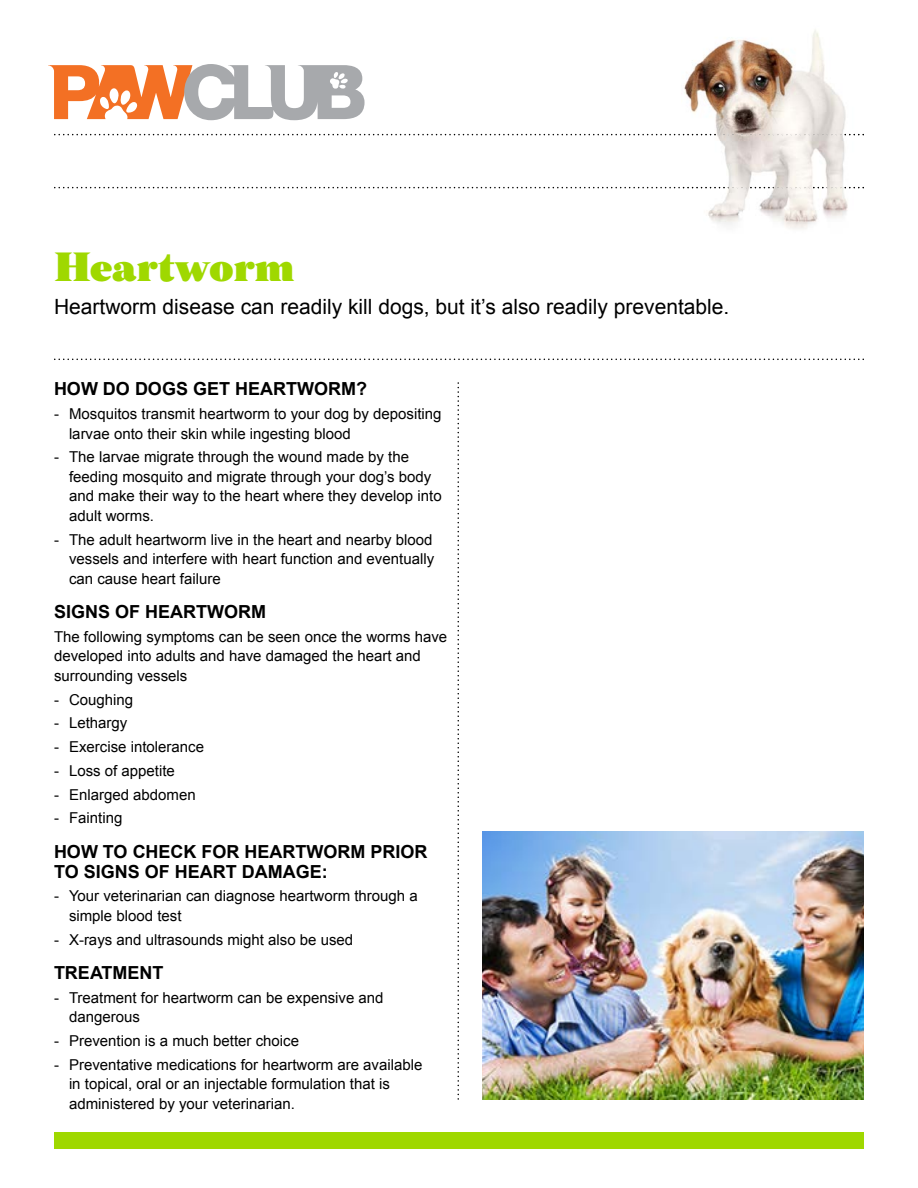
<style>
.page{position:relative;width:918px;height:1188px;background:#fff}
.page>*{position:absolute;margin:0;border:0;box-sizing:border-box;transform-origin:0 0}
.t1{font:37.5px "Branca Poster One";color:#9fd800}
.t2{font:21px "Arial";color:#000}
.t3{font:700 18px/19.5px "Arial";color:#000}
.t4{font:15px/19.5px "Arial";color:#000}
</style>
<div class="page">
<svg style="left:48px;top:64px;width:317px;height:56px"></svg>
<div style="left:54px;top:1132px;width:810px;height:17px;background:#9fd800"></div>
<svg style="left:54px;top:359px;width:810px;height:1px"></svg>
<svg style="left:458px;top:382px;width:1px;height:718px"></svg>
<img style="left:482px;top:832px;width:382px;height:268px">
<img style="left:683px;top:30px;width:181px;height:199px">
<svg style="left:54px;top:187px;width:810px;height:1px"></svg>
<svg style="left:54px;top:134px;width:810px;height:1px"></svg>
<h1 class="t1" style="left:54px;top:240px;width:242px">Heartworm</h1>
<h2 class="t2" style="left:54px;top:293px;width:677px">Heartworm disease can readily kill dogs, but it’s also readily preventable.</h2>
<p class="t3" style="left:54px;top:380px;width:315px">HOW DO DOGS GET HEARTWORM?</p>
<p class="t4" style="left:69px;top:404px;width:374px;text-indent:-15px">- Mosquitos transmit heartworm to your dog by depositing larvae onto their skin while ingesting blood</p>
<p class="t4" style="left:69px;top:448px;width:374px;text-indent:-15px">- The larvae migrate through the wound made by the feeding mosquito and migrate through your dog’s body and make their way to the heart where they develop into adult worms.</p>
<p class="t4" style="left:69px;top:530px;width:367px;text-align:justify;text-indent:-15px">- The adult heartworm live in the heart and nearby blood vessels and interfere with heart function and eventually can cause heart failure</p>
<p class="t3" style="left:54px;top:603px;width:214px">SIGNS OF HEARTWORM</p>
<p class="t4" style="left:54px;top:627px;width:395px">The following symptoms can be seen once the worms have developed into adults and have damaged the heart and surrounding vessels</p>
<p class="t4" style="left:54px;top:690px;width:81px">- Coughing</p>
<p class="t4" style="left:54px;top:714px;width:75px">- Lethargy</p>
<p class="t4" style="left:54px;top:737px;width:152px">- Exercise intolerance</p>
<p class="t4" style="left:54px;top:761px;width:122px">- Loss of appetite</p>
<p class="t4" style="left:54px;top:785px;width:143px">- Enlarged abdomen</p>
<p class="t4" style="left:54px;top:809px;width:70px">- Fainting</p>
<p class="t3" style="left:54px;top:843px;width:375px">HOW TO CHECK FOR HEARTWORM PRIOR<br>TO SIGNS OF HEART DAMAGE:</p>
<p class="t4" style="left:69px;top:886px;width:350px;text-indent:-15px">- Your veterinarian can diagnose heartworm through a simple blood test</p>
<p class="t4" style="left:54px;top:930px;width:301px">- X-rays and ultrasounds might also be used</p>
<p class="t3" style="left:54px;top:964px;width:111px">TREATMENT</p>
<p class="t4" style="left:69px;top:988px;width:316px;text-indent:-15px">- Treatment for heartworm can be expensive and dangerous</p>
<p class="t4" style="left:54px;top:1031px;width:247px">- Prevention is a much better choice</p>
<p class="t4" style="left:69px;top:1055px;width:355px;text-indent:-15px">- Preventative medications for heartworm are available in topical, oral or an injectable formulation that is administered by your veterinarian.</p>
</div>
